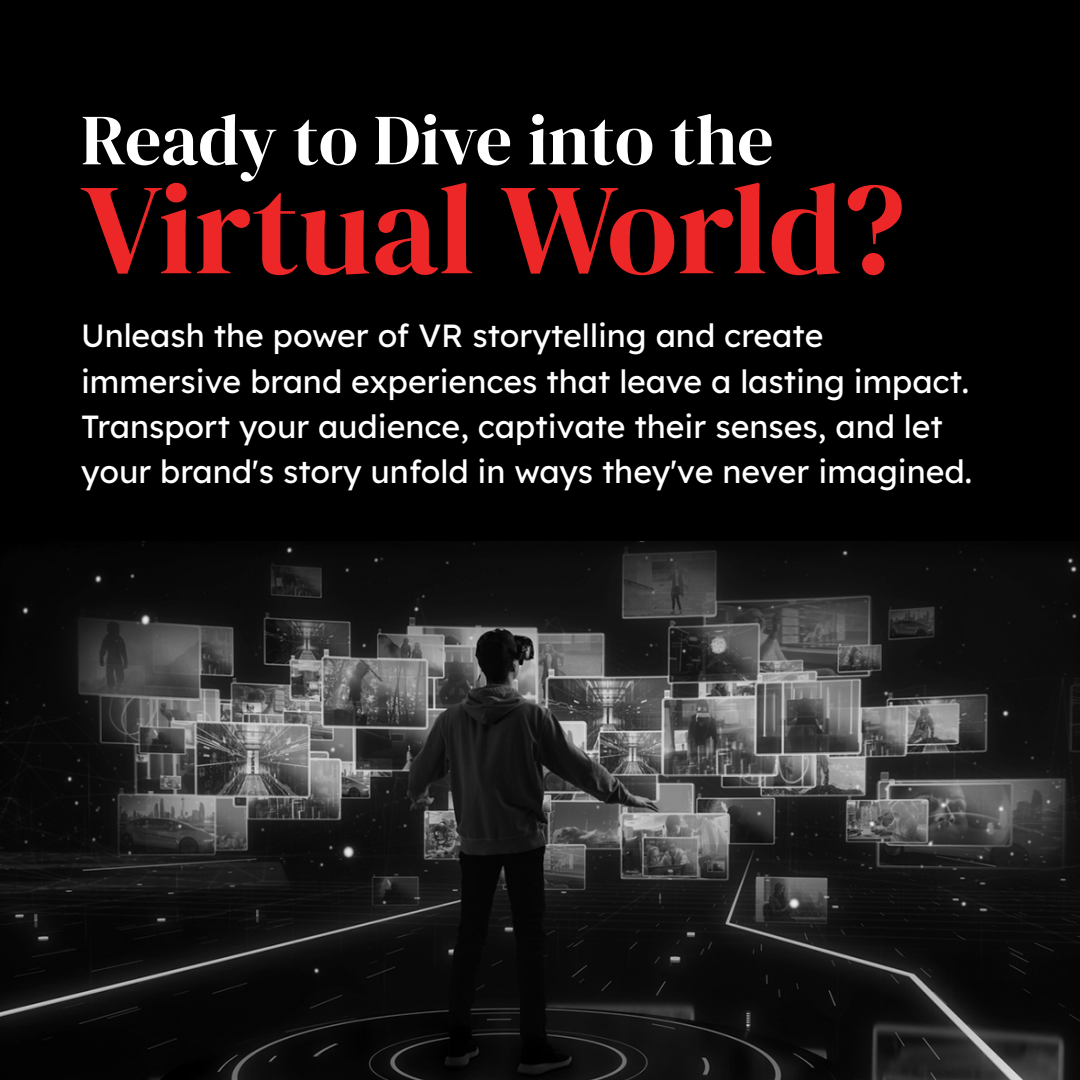
<style>
.page{position:relative;width:1080px;height:1080px;background:#000}
.page>*{position:absolute;margin:0;border:0;box-sizing:border-box;transform-origin:0 0}
.t1{font:129.2px "DM Serif Display";color:#ed2627}
.t2{font:71.8px "DM Serif Display";letter-spacing:-.005em;color:#fff}
.t3{font:32px/45.2px "Lexend";color:#fff}
</style>
<div class="page">
<img style="left:0;top:542px;width:1080px;height:538px">
<h2 class="t2" style="left:81px;top:99px;width:694px">Ready to Dive into the</h2>
<h1 class="t1" style="left:81px;top:155px;width:826px">Virtual World?</h1>
<p class="t3" style="left:81px;top:312px;width:893px">Unleash the power of VR storytelling and create immersive brand experiences that leave a lasting impact.<br>Transport your audience, captivate their senses, and let your brand's story unfold in ways they've never imagined.</p>
</div>
